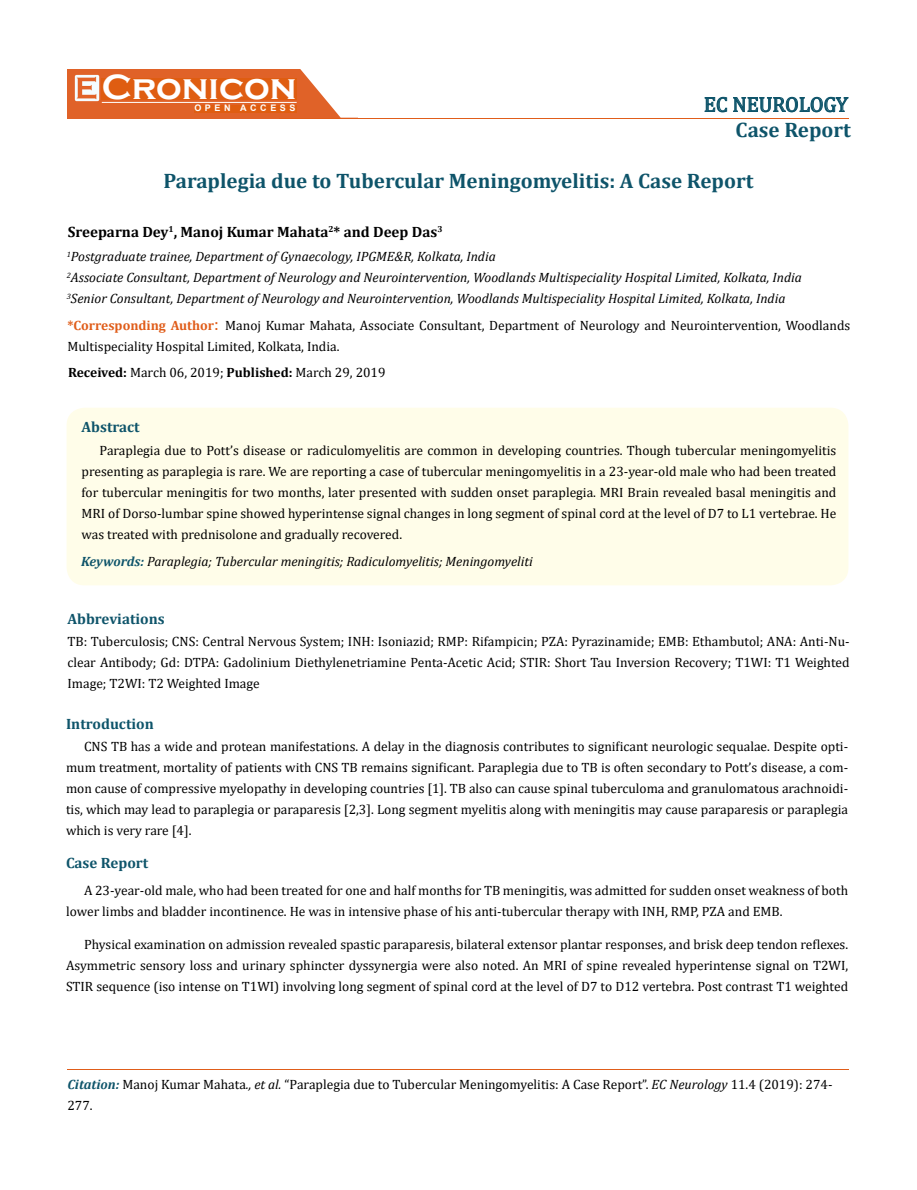
<style>
.page{position:relative;width:917px;height:1190px;background:#fff}
.page>*{position:absolute;margin:0;border:0;box-sizing:border-box;transform-origin:0 0}
.t1{font:700 36px "Copperplate Gothic";color:#fff}
.t2{font:700 21px "Cambria";color:#0e546a}
.t3{font:21px "Cambria";color:#0e546a}
.t4{font:700 15px "Cambria";color:#000}
.t5{font:700 15px "Cambria";color:#0e546a}
.t6{font:13.5px/21px "Cambria";color:#000;text-align:justify}
.t7{font:italic 13.5px/21px "Cambria";color:#000}
.t8{font:700 9px "Arial";letter-spacing:.4em;color:#fff}
.s1{font-weight:700;color:#e05d1a}
.s2{font-size:18px;color:#e05d1a}
.s3{font-weight:700}
.s4{font-weight:700;color:#0e546a}
.s5{font-weight:700;font-style:italic;color:#0e546a}
.s6{font-style:italic}
</style>
<div class="page">
<div style="left:67px;top:70px;width:290px;height:49px;background:#e06228"></div>
<svg style="left:300px;top:69px;width:58px;height:49px"></svg>
<img style="left:75px;top:75px;width:24px;height:26px">
<div style="left:102px;top:79px;width:195px;height:21px;background:#df5d11"></div>
<div style="left:194px;top:105px;width:103px;height:7px;background:#df5d11"></div>
<svg style="left:704px;top:97px;width:144px;height:15px"></svg>
<hr style="left:102px;top:102px;width:194px;height:1px;background:#fff">
<hr style="left:279px;top:118px;width:569px;height:1px;background:#e05d1a">
<hr style="left:67px;top:1069px;width:782px;height:1px;background:#e05d1a">
<div style="left:67px;top:408px;width:781px;height:177px;background:#fffde9;border-radius:18px"></div>
<h1 class="t1" style="left:102px;top:68px;width:196px">Cronicon</h1>
<p class="t8" style="left:194px;top:102px;width:103px">OPEN ACCESS</p>
<h2 class="t3" style="left:703px;top:92px;width:146px">EC NEUROLOGY</h2>
<h2 class="t2" style="left:735px;top:115px;width:117px">Case Report</h2>
<h2 class="t2" style="left:163px;top:166px;width:591px">Paraplegia due to Tubercular Meningomyelitis: A Case Report</h2>
<p class="t4" style="left:68px;top:221px;width:376px">Sreeparna Dey<sup>1</sup>, Manoj Kumar Mahata<sup>2</sup>* and Deep Das<sup>3</sup></p>
<p class="t7" style="left:67px;top:245px;width:736px"><sup>1</sup>Postgraduate trainee, Department of Gynaecology, IPGME&amp;R, Kolkata, India<br><sup>2</sup>Associate Consultant, Department of Neurology and Neurointervention, Woodlands Multispeciality Hospital Limited, Kolkata, India<br><sup>3</sup>Senior Consultant, Department of Neurology and Neurointervention, Woodlands Multispeciality Hospital Limited, Kolkata, India</p>
<p class="t6" style="left:67px;top:315px;width:784px"><span class="s1">*Corresponding Author</span><span class="s2">:</span> Manoj Kumar Mahata, Associate Consultant, Department of Neurology and Neurointervention, Woodlands<br>Multispeciality Hospital Limited, Kolkata, India.</p>
<p class="t6" style="left:68px;top:362px;width:319px"><span class="s3">Received:</span> March 06, 2019; <span class="s3">Published:</span> March 29, 2019</p>
<p class="t5" style="left:82px;top:416px;width:60px">Abstract</p>
<p class="t6" style="left:82px;top:440px;width:756px;text-indent:18px">Paraplegia due to Pott’s disease or radiculomyelitis are common in developing countries. Though tubercular meningomyelitis presenting as paraplegia is rare. We are reporting a case of tubercular meningomyelitis in a 23-year-old male who had been treated for tubercular meningitis for two months, later presented with sudden onset paraplegia. MRI Brain revealed basal meningitis and MRI of Dorso-lumbar spine showed hyperintense signal changes in long segment of spinal cord at the level of D7 to L1 vertebrae. He was treated with prednisolone and gradually recovered.</p>
<p class="t7" style="left:81px;top:550px;width:453px"><span class="s4">Keywords:</span> Paraplegia; Tubercular meningitis; Radiculomyelitis; Meningomyeliti</p>
<p class="t5" style="left:67px;top:608px;width:99px">Abbreviations</p>
<p class="t6" style="left:67px;top:631px;width:783px">TB: Tuberculosis; CNS: Central Nervous System; INH: Isoniazid; RMP: Rifampicin; PZA: Pyrazinamide; EMB: Ethambutol; ANA: Anti-Nu&shy;clear Antibody; Gd: DTPA: Gadolinium Diethylenetriamine Penta-Acetic Acid; STIR: Short Tau Inversion Recovery; T1WI: T1 Weighted Image; T2WI: T2 Weighted Image</p>
<p class="t5" style="left:66px;top:713px;width:89px">Introduction</p>
<p class="t6" style="left:66px;top:736px;width:783px;text-indent:18px">CNS TB has a wide and protean manifestations. A delay in the diagnosis contributes to significant neurologic sequalae. Despite opti&shy;mum treatment, mortality of patients with CNS TB remains significant. Paraplegia due to TB is often secondary to Pott’s disease, a com&shy;mon cause of compressive myelopathy in developing countries [1]. TB also can cause spinal tuberculoma and granulomatous arachnoidi&shy;tis, which may lead to paraplegia or paraparesis [2,3]. Long segment myelitis along with meningitis may cause paraparesis or paraplegia which is very rare [4].</p>
<p class="t5" style="left:66px;top:852px;width:84px">Case Report</p>
<p class="t6" style="left:66px;top:880px;width:783px;text-indent:18px">A 23-year-old male, who had been treated for one and half months for TB meningitis, was admitted for sudden onset weakness of both lower limbs and bladder incontinence. He was in intensive phase of his anti-tubercular therapy with INH, RMP, PZA and EMB.</p>
<p class="t6" style="left:66px;top:934px;width:783px;text-indent:18px">Physical examination on admission revealed spastic paraparesis, bilateral extensor plantar responses, and brisk deep tendon reflexes.<br>Asymmetric sensory loss and urinary sphincter dyssynergia were also noted. An MRI of spine revealed hyperintense signal on T2WI, STIR sequence (iso intense on T1WI) involving long segment of spinal cord at the level of D7 to D12 vertebra. Post contrast T1 weighted</p>
<p class="t6" style="left:67px;top:1073px;width:766px"><span class="s5">Citation:</span> Manoj Kumar Mahata<span class="s6">., et al.</span> “Paraplegia due to Tubercular Meningomyelitis: A Case Report”. <span class="s6">EC Neurology</span> 11.4 (2019): 274-<br>277.</p>
</div>
